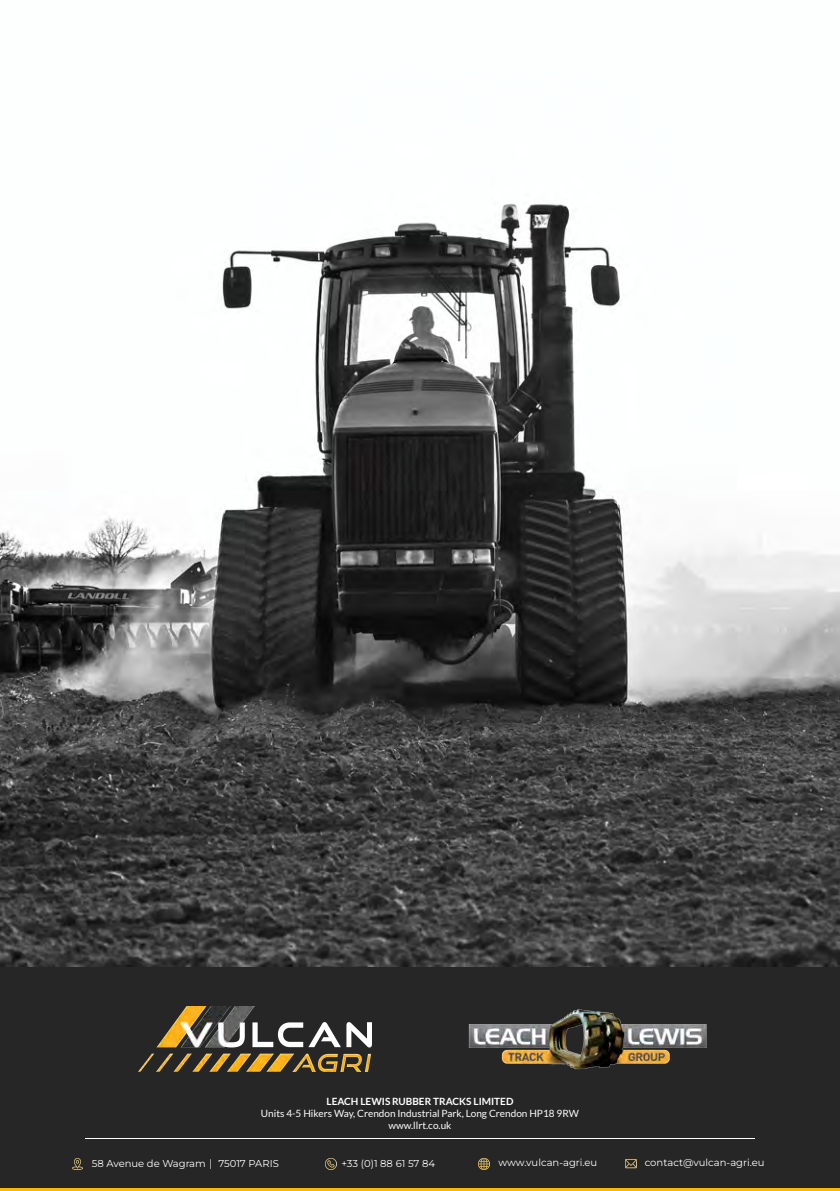
<style>
.page{position:relative;width:840px;height:1191px;background:#fff}
.page>*{position:absolute;margin:0;border:0;box-sizing:border-box;transform-origin:0 0}
.t1{font:10px "Montserrat";color:#fff}
.t2{font:10px/12px "Lato";color:#fff;text-align:center}
.t3{font:700 10px "Lato";color:#fff}
.s1{font-family:"Malgun Gothic"}
</style>
<div class="page">
<div style="left:0;top:0;width:839px;height:1191px;background:#262626"></div>
<hr style="left:85px;top:1138px;width:669px;height:1px;background:#fff">
<svg style="left:625px;top:1159px;width:11px;height:10px"></svg>
<svg style="left:72px;top:1158px;width:11px;height:11px"></svg>
<svg style="left:478px;top:1158px;width:11px;height:11px"></svg>
<svg style="left:325px;top:1158px;width:11px;height:11px"></svg>
<img style="left:138px;top:1006px;width:233px;height:65px">
<img style="left:468px;top:1009px;width:239px;height:61px">
<img style="left:0;top:0;width:839px;height:966px">
<hr style="left:0;top:1188px;width:839px;height:3px;background:#f9b900">
<p class="t3" style="left:326px;top:1097px;width:188px">LEACH LEWIS RUBBER TRACKS LIMITED</p>
<p class="t2" style="left:261px;top:1108px;width:319px">Units 4-5 Hikers Way, Crendon Industrial Park, Long Crendon HP18 9RW www.llrt.co.uk</p>
<p class="t1" style="left:92px;top:1157px;width:188px">58 Avenue de Wagram<span class="s1">｜</span> 75017 PARIS</p>
<p class="t1" style="left:341px;top:1157px;width:95px">+33 (0)1 88 61 57 84</p>
<p class="t1" style="left:498px;top:1156px;width:100px">www.vulcan-agri.eu</p>
<p class="t1" style="left:644px;top:1156px;width:121px">contact@vulcan-agri.eu</p>
</div>
